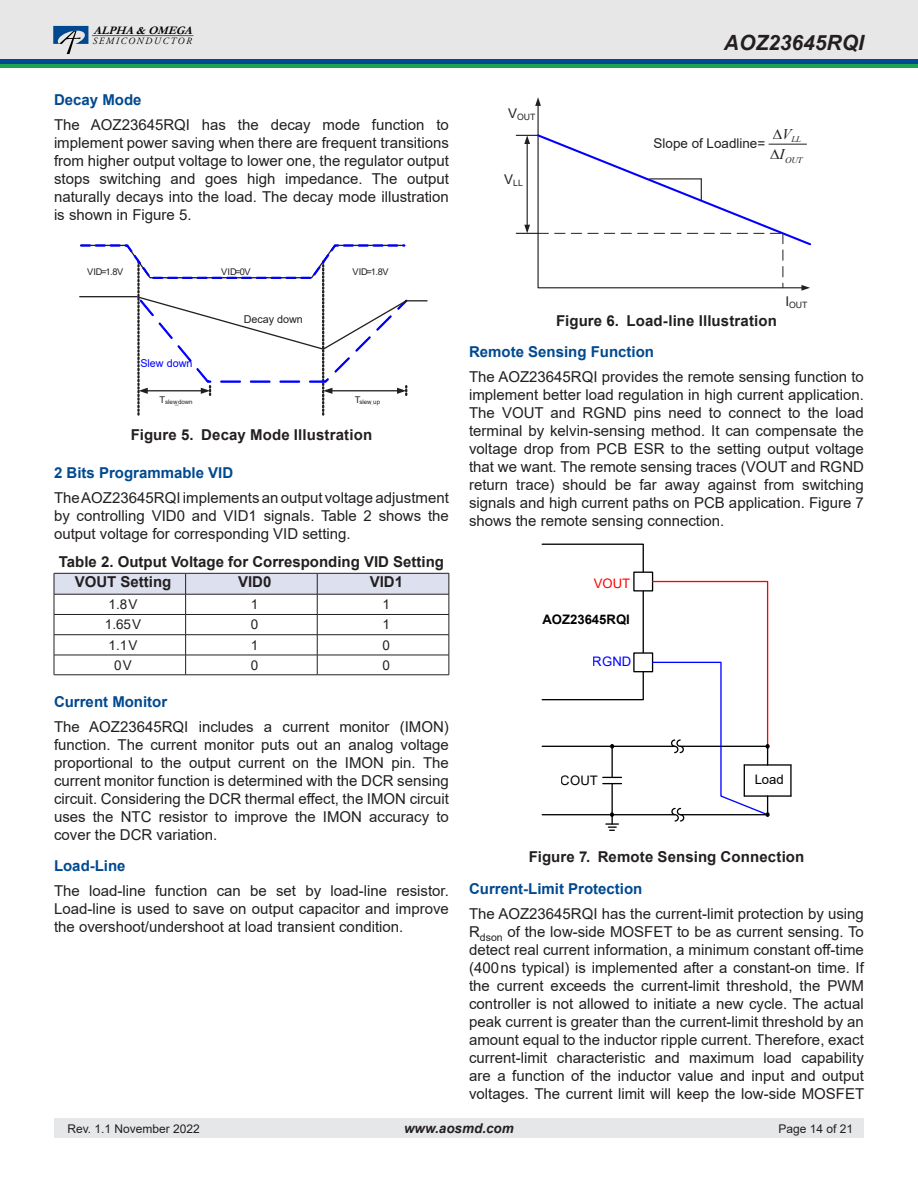
<style>
.page{position:relative;width:918px;height:1188px;background:#fff}
.page>*{position:absolute;margin:0;border:0;box-sizing:border-box;transform-origin:0 0}
.t1{font:italic 700 21px "Arial";color:#231f20}
.Body_text{font:15px/18px "Arial";color:#231f20;text-align:justify}
.Table_title_9pt-B{font:700 15px "Arial";letter-spacing:.005em;color:#231f20}
.Heading_2{font:700 15px "Arial";color:#014990}
.t2{font:italic 14.7px "Times New Roman";color:#231f20;scale:1.04 1}
.Table_text_9pt{font:13.5px "Arial";color:#231f20}
.t3{font:italic 700 13.5px "Arial";color:#231f20}
.t4{font:700 13.05px "Arial";color:#000}
.t5{font:13.05px "Arial";color:#000}
.t6{font:13.05px "Arial";color:#f00}
.t7{font:13.05px "Arial";color:#00f}
.t8{font:12px "Arial";color:#231f20}
.t9{font:italic 700 11.55px "Garamond";color:#000}
.t10{font:10.8px "Arial";color:#231f20}
.t11{font:10.8px "Arial";color:#00f}
.t12{font:italic 9.6px "Adobe Garamond Pro";letter-spacing:.16em;color:#000}
.t13{font:9.3px "Arial";color:#231f20}
.t14{font:8.7px "Arial";color:#231f20}
.t15{font:italic 8.55px "Times New Roman";color:#231f20;scale:1.04 1}
.t16{font:6.15px "Arial";letter-spacing:-.005em;color:#231f20}
</style>
<div class="page">
<div style="left:54px;top:1119px;width:810px;height:19px;background:#e6e7e9"></div>
<div style="left:0;top:0;width:918px;height:61px;background:#e7e7e7"></div>
<hr style="left:92px;top:35px;width:101px;height:1px;background:#635d59">
<svg style="left:53px;top:26px;width:35px;height:28px"></svg>
<div style="left:0;top:59px;width:918px;height:5px;background:#014990"></div>
<hr style="left:0;top:64px;width:918px;height:4px;background:#1da252">
<svg style="left:79px;top:244px;width:348px;height:172px"></svg>
<svg style="left:54px;top:573px;width:396px;height:102px"></svg>
<hr style="left:54px;top:675px;width:132px;height:1px;background:#231f20">
<hr style="left:186px;top:675px;width:131px;height:1px;background:#231f20">
<hr style="left:317px;top:675px;width:132px;height:1px;background:#231f20">
<svg style="left:535px;top:97px;width:6px;height:9px"></svg>
<svg style="left:516px;top:133px;width:295px;height:158px"></svg>
<hr style="left:769px;top:144px;width:37px;height:1px;background:#231f20">
<svg style="left:541px;top:543px;width:104px;height:158px"></svg>
<div style="left:634px;top:572px;width:19px;height:19px;background:#fff"></div>
<div style="left:633px;top:572px;width:20px;height:20px;border:1px solid #000"></div>
<div style="left:634px;top:653px;width:19px;height:19px;background:#fff"></div>
<div style="left:633px;top:652px;width:20px;height:20px;border:1px solid #000"></div>
<hr style="left:612px;top:746px;width:62px;height:1px;background:#000">
<hr style="left:612px;top:814px;width:62px;height:1px;background:#000">
<hr style="left:744px;top:764px;width:47px;height:2px;background:#000">
<hr style="left:790px;top:765px;width:2px;height:31px;background:#000">
<hr style="left:744px;top:795px;width:47px;height:2px;background:#000">
<svg style="left:651px;top:580px;width:119px;height:242px"></svg>
<svg style="left:541px;top:744px;width:80px;height:87px"></svg>
<p class="t9" style="left:94px;top:22px;width:105px">ALPHA&amp;OMEGA</p>
<p class="t12" style="left:93px;top:35px;width:100px">SEMICONDUCTOR</p>
<p class="Heading_2" style="left:54px;top:90px;width:89px">Decay Mode</p>
<p class="Body_text" style="left:54px;top:116px;width:396px">The AOZ23645RQI has the decay mode function to implement power saving when there are frequent transitions from higher output voltage to lower one, the regulator output stops switching and goes high impedance. The output naturally decays into the load. The decay mode illustration is shown in Figure 5.</p>
<p class="t13" style="left:87px;top:266px;width:38px">VID=1.8V</p>
<p class="t13" style="left:221px;top:266px;width:31px">VID=0V</p>
<p class="t13" style="left:353px;top:266px;width:38px">VID=1.8V</p>
<p class="t10" style="left:244px;top:312px;width:61px">Decay down</p>
<p class="t11" style="left:140px;top:356px;width:54px">Slew down</p>
<p class="t16" style="left:160px;top:397px;width:35px"><sup>T</sup>slew_down</p>
<p class="t16" style="left:355px;top:397px;width:27px"><sup>T</sup>slew_up</p>
<p class="Table_title_9pt-B" style="left:131px;top:424px;width:243px">Figure 5. Decay Mode Illustration</p>
<p class="Heading_2" style="left:54px;top:462px;width:181px">2 Bits Programmable VID</p>
<p class="Body_text" style="left:54px;top:488px;width:396px">The AOZ23645RQI implements an output voltage adjustment by controlling VID0 and VID1 signals. Table 2 shows the output voltage for corresponding VID setting.</p>
<p class="Table_title_9pt-B" style="left:59px;top:551px;width:387px">Table 2. Output Voltage for Corresponding VID Setting</p>
<p class="Table_title_9pt-B" style="left:75px;top:572px;width:98px">VOUT Setting</p>
<p class="Table_title_9pt-B" style="left:238px;top:572px;width:35px">VID0</p>
<p class="Table_title_9pt-B" style="left:370px;top:572px;width:35px">VID1</p>
<p class="Table_text_9pt" style="left:109px;top:595px;width:30px">1.8 V</p>
<p class="Table_text_9pt" style="left:251px;top:595px;width:9px">1</p>
<p class="Table_text_9pt" style="left:383px;top:595px;width:9px">1</p>
<p class="Table_text_9pt" style="left:105px;top:615px;width:38px">1.65 V</p>
<p class="Table_text_9pt" style="left:251px;top:615px;width:9px">0</p>
<p class="Table_text_9pt" style="left:383px;top:615px;width:9px">1</p>
<p class="Table_text_9pt" style="left:109px;top:635px;width:30px">1.1 V</p>
<p class="Table_text_9pt" style="left:251px;top:635px;width:9px">1</p>
<p class="Table_text_9pt" style="left:383px;top:635px;width:9px">0</p>
<p class="Table_text_9pt" style="left:114px;top:655px;width:19px">0 V</p>
<p class="Table_text_9pt" style="left:251px;top:655px;width:9px">0</p>
<p class="Table_text_9pt" style="left:383px;top:655px;width:9px">0</p>
<p class="Heading_2" style="left:54px;top:691px;width:115px">Current Monitor</p>
<p class="Body_text" style="left:54px;top:718px;width:396px">The AOZ23645RQI includes a current monitor (IMON) function. The current monitor puts out an analog voltage proportional to the output current on the IMON pin. The current monitor function is determined with the DCR sensing circuit. Considering the DCR thermal effect, the IMON circuit uses the NTC resistor to improve the IMON accuracy to cover the DCR variation.</p>
<p class="Heading_2" style="left:54px;top:856px;width:73px">Load-Line</p>
<p class="Body_text" style="left:54px;top:882px;width:396px">The load-line function can be set by load-line resistor.<br>Load-line is used to save on output capacitor and improve the overshoot/undershoot at load transient condition.</p>
<p class="t14" style="left:508px;top:111px;width:29px"><sup>V</sup>OUT</p>
<p class="t14" style="left:504px;top:177px;width:20px"><sup>V</sup>LL</p>
<h1 class="t1" style="left:724px;top:28px;width:142px">AOZ23645RQI</h1>
<p class="t2" style="left:773px;top:124px;width:20px">∆V</p>
<p class="t15" style="left:791px;top:134px;width:11px">LL</p>
<p class="Table_text_9pt" style="left:654px;top:134px;width:113px">Slope of Loadline=</p>
<p class="t2" style="left:770px;top:144px;width:15px">∆I</p>
<p class="t15" style="left:785px;top:154px;width:18px">OUT</p>
<p class="t14" style="left:785px;top:299px;width:24px"><sup>I</sup>OUT</p>
<p class="Table_title_9pt-B" style="left:556px;top:310px;width:222px">Figure 6. Load-line Illustration</p>
<p class="Heading_2" style="left:469px;top:341px;width:187px">Remote Sensing Function</p>
<p class="Body_text" style="left:469px;top:367px;width:396px">The AOZ23645RQI provides the remote sensing function to implement better load regulation in high current application.<br>The VOUT and RGND pins need to connect to the load terminal by kelvin-sensing method. It can compensate the voltage drop from PCB ESR to the setting output voltage that we want. The remote sensing traces (VOUT and RGND return trace) should be far away against from switching signals and high current paths on PCB application. Figure 7 shows the remote sensing connection.</p>
<p class="t6" style="left:594px;top:575px;width:38px">VOUT</p>
<p class="t4" style="left:542px;top:610px;width:89px">AOZ23645RQI</p>
<p class="t7" style="left:593px;top:652px;width:40px">RGND</p>
<p class="t5" style="left:561px;top:772px;width:39px">COUT</p>
<p class="t5" style="left:755px;top:771px;width:31px">Load</p>
<p class="Table_title_9pt-B" style="left:529px;top:847px;width:277px">Figure 7. Remote Sensing Connection</p>
<p class="Heading_2" style="left:469px;top:878px;width:175px">Current-Limit Protection</p>
<p class="Body_text" style="left:469px;top:904px;width:397px">The AOZ23645RQI has the current-limit protection by using R<sub>dson</sub> of the low-side MOSFET to be as current sensing. To detect real current information, a minimum constant off-time (400 ns typical) is implemented after a constant-on time. If the current exceeds the current-limit threshold, the PWM controller is not allowed to initiate a new cycle. The actual peak current is greater than the current-limit threshold by an amount equal to the inductor ripple current. Therefore, exact current-limit characteristic and maximum load capability are a function of the inductor value and input and output voltages. The current limit will keep the low-side MOSFET</p>
<p class="t8" style="left:68px;top:1121px;width:134px">Rev. 1.1 November 2022</p>
<p class="t3" style="left:404px;top:1120px;width:111px">www.aosmd.com</p>
<p class="t8" style="left:778px;top:1121px;width:76px">Page 14 of 21</p>
</div>
